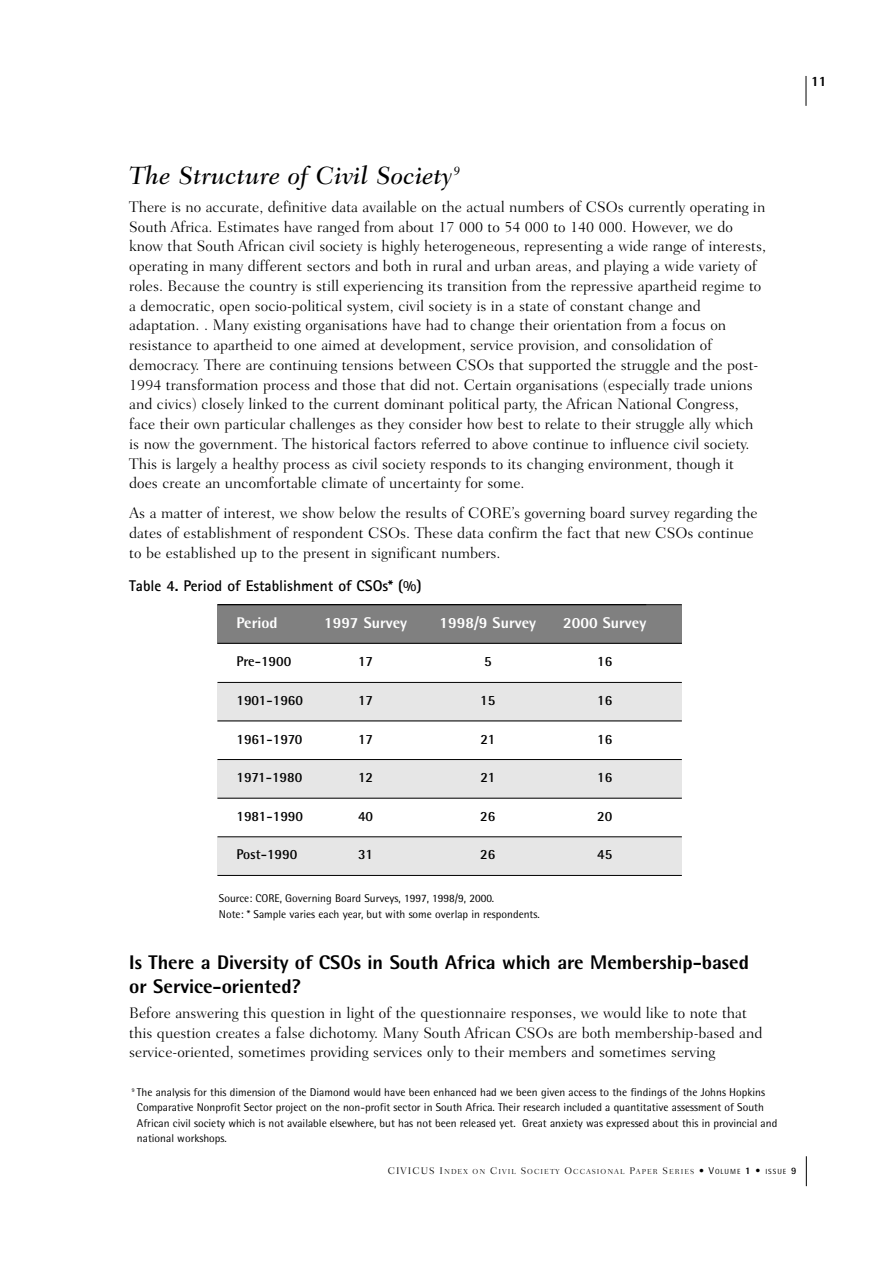
<style>
.page{position:relative;width:893px;height:1263px;background:#fff}
.page>*{position:absolute;margin:0;border:0;box-sizing:border-box;transform-origin:0 0}
.t1{font:italic 500 25.35px "Fairfield LH";color:#000}
.t2{font:800 19.8px/24px "Rotis Semi Sans";color:#000}
.t3{font:300 15.45px/19.8px "Fairfield LH";color:#000}
.t4{font:700 15.45px "Rotis Sans Serif";color:#000}
.t5{font:800 15.45px "Rotis Semi Sans";color:#fff}
.t6{font:700 14.1px "Rotis Semi Sans";color:#000}
.t7{font:800 14.1px "Rotis Semi Sans";color:#000}
.t8{font:11.25px/15.5px "Rotis Semi Sans";color:#000}
.t9{font:300 7.35px "Fairfield LH";letter-spacing:.14em;color:#000}
.s1{font-size:9.9px}
.s2{font-family:"Rotis Semi Sans";font-weight:400;font-size:9.9px}
.s3{font-family:"Rotis Semi Sans";font-weight:400}
.s4{font-family:"Rotis Semi Sans";font-weight:800;font-size:9.9px}
.s5{font-family:"Rotis Sans Serif";font-weight:700;font-size:9.9px}
</style>
<div class="page">
<div style="left:217px;top:683px;width:464px;height:39px;background:#e6e6e6"></div>
<div style="left:217px;top:760px;width:464px;height:38px;background:#e6e6e6"></div>
<div style="left:217px;top:837px;width:464px;height:38px;background:#e6e6e6"></div>
<div style="left:217px;top:605px;width:464px;height:38px;background:#808080"></div>
<hr style="left:805px;top:76px;width:1px;height:30px;background:#000">
<hr style="left:806px;top:1156px;width:1px;height:30px;background:#000">
<hr style="left:217px;top:604px;width:464px;height:1px;background:#000">
<hr style="left:217px;top:643px;width:464px;height:1px;background:#000">
<hr style="left:217px;top:682px;width:464px;height:1px;background:#000">
<hr style="left:217px;top:721px;width:464px;height:1px;background:#000">
<hr style="left:217px;top:759px;width:464px;height:1px;background:#000">
<hr style="left:217px;top:798px;width:464px;height:1px;background:#000">
<hr style="left:217px;top:836px;width:464px;height:1px;background:#000">
<hr style="left:217px;top:875px;width:464px;height:1px;background:#000">
<p class="t7" style="left:811px;top:77px;width:17px">11</p>
<h1 class="t1" style="left:129px;top:165px;width:333px">The Structure of Civil Society<sup>9</sup></h1>
<p class="t3" style="left:129px;top:198px;width:638px">There is no accurate, definitive data available on the actual numbers of CSOs currently operating in South Africa. Estimates have ranged from about 17 000 to 54 000 to 140 000. However, we do know that South African civil society is highly heterogeneous, representing a wide range of interests, operating in many different sectors and both in rural and urban areas, and playing a wide variety of roles. Because the country is still experiencing its transition from the repressive apartheid regime to a democratic, open socio-political system, civil society is in a state of constant change and adaptation. . Many existing organisations have had to change their orientation from a focus on resistance to apartheid to one aimed at development, service provision, and consolidation of democracy. There are continuing tensions between CSOs that supported the struggle and the post-1994 transformation process and those that did not. Certain organisations (especially trade unions and civics) closely linked to the current dominant political party, the African National Congress, face their own particular challenges as they consider how best to relate to their struggle ally which is now the government. The historical factors referred to above continue to influence civil society.<br>This is largely a healthy process as civil society responds to its changing environment, though it does create an uncomfortable climate of uncertainty for some.</p>
<p class="t3" style="left:129px;top:505px;width:629px">As a matter of interest, we show below the results of CORE’s governing board survey regarding the dates of establishment of respondent CSOs. These data confirm the fact that new CSOs continue to be established up to the present in significant numbers.</p>
<p class="t4" style="left:129px;top:581px;width:294px">Table 4. Period of Establishment of CSOs* (%)</p>
<p class="t5" style="left:236px;top:617px;width:43px">Period</p>
<p class="t5" style="left:324px;top:617px;width:84px">1997 Survey</p>
<p class="t5" style="left:439px;top:617px;width:98px">1998/9 Survey</p>
<p class="t5" style="left:563px;top:617px;width:84px">2000 Survey</p>
<p class="t6" style="left:236px;top:657px;width:56px">Pre-1900</p>
<p class="t6" style="left:358px;top:657px;width:17px">17</p>
<p class="t6" style="left:484px;top:657px;width:9px">5</p>
<p class="t6" style="left:597px;top:657px;width:17px">16</p>
<p class="t6" style="left:236px;top:695px;width:68px">1901-1960</p>
<p class="t6" style="left:358px;top:695px;width:17px">17</p>
<p class="t6" style="left:480px;top:695px;width:17px">15</p>
<p class="t6" style="left:597px;top:695px;width:17px">16</p>
<p class="t6" style="left:236px;top:734px;width:67px">1961-1970</p>
<p class="t6" style="left:358px;top:734px;width:17px">17</p>
<p class="t6" style="left:480px;top:734px;width:16px">21</p>
<p class="t6" style="left:597px;top:734px;width:17px">16</p>
<p class="t6" style="left:236px;top:772px;width:67px">1971-1980</p>
<p class="t6" style="left:358px;top:772px;width:17px">12</p>
<p class="t6" style="left:480px;top:772px;width:16px">21</p>
<p class="t6" style="left:597px;top:772px;width:17px">16</p>
<p class="t6" style="left:236px;top:811px;width:68px">1981-1990</p>
<p class="t6" style="left:358px;top:811px;width:17px">40</p>
<p class="t6" style="left:480px;top:811px;width:17px">26</p>
<p class="t6" style="left:597px;top:811px;width:17px">20</p>
<p class="t6" style="left:236px;top:850px;width:62px">Post-1990</p>
<p class="t6" style="left:358px;top:850px;width:16px">31</p>
<p class="t6" style="left:480px;top:850px;width:17px">26</p>
<p class="t6" style="left:597px;top:850px;width:17px">45</p>
<p class="t8" style="left:219px;top:892px;width:322px">Source: CORE, Governing Board Surveys, 1997, 1998/9, 2000.<br>Note: * Sample varies each year, but with some overlap in respondents.</p>
<p class="t2" style="left:129px;top:953px;width:621px">Is There a Diversity of CSOs in South Africa which are Membership-based or Service-oriented?</p>
<p class="t3" style="left:129px;top:1004px;width:634px">Before answering this question in light of the questionnaire responses, we would like to note that this question creates a false dichotomy. Many South African CSOs are both membership-based and service-oriented, sometimes providing services only to their members and sometimes serving</p>
<p class="t8" style="left:137px;top:1085px;width:642px;text-indent:-5px"><sup>9</sup> The analysis for this dimension of the Diamond would have been enhanced had we been given access to the findings of the Johns Hopkins Comparative Nonprofit Sector project on the non-profit sector in South Africa. Their research included a quantitative assessment of South African civil society which is not available elsewhere, but has not been released yet. Great anxiety was expressed about this in provincial and national workshops.</p>
<p class="t9" style="left:388px;top:1168px;width:410px"><span class="s1">CIVICUS I</span>NDEX ON <span class="s1">C</span>IVIL <span class="s1">S</span>OCIETY <span class="s1">O</span>CCASIONAL <span class="s1">P</span>APER <span class="s1">S</span>ERIES <span class="s1">•</span> <span class="s2">V</span><span class="s3">OLUME</span> <span class="s4">1</span> <span class="s2">•</span> <span class="s3">ISSUE</span> <span class="s5">9</span></p>
</div>
